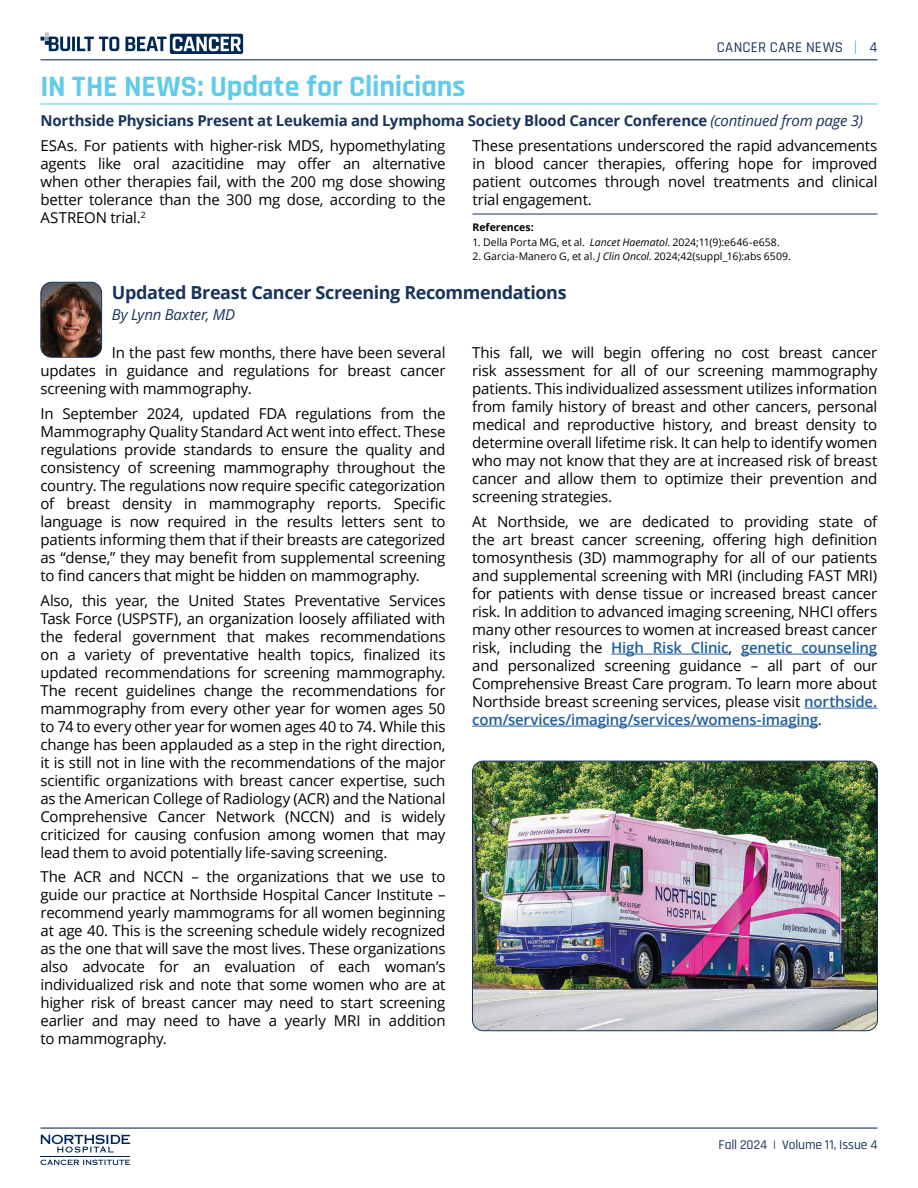
<style>
.page{position:relative;width:918px;height:1188px;background:#fff}
.page>*{position:absolute;margin:0;border:0;box-sizing:border-box;transform-origin:0 0}
.t1{font:700 30px "Rajdhani";letter-spacing:-.005em;color:#60cbea}
.t2{font:700 18px "Open Sans";letter-spacing:-.025em;color:#18335c}
.t3{font:15px/18px "Open Sans";letter-spacing:-.015em;color:#000;text-align:justify}
.t4{font:700 15px/24.9px "Open Sans";letter-spacing:-.015em;color:#18335c}
.t5{font:500 15px "Rajdhani";letter-spacing:.02em;color:#18335c}
.t6{font:italic 15px "Open Sans";letter-spacing:-.01em;color:#18335c}
.t7{font:500 13.5px "Rajdhani";letter-spacing:-.005em;color:#18335c}
.t8{font:10.5px "Open Sans";color:#000}
.t9{font:700 10.5px "Open Sans";letter-spacing:.005em;color:#000}
.s1{font-weight:400;font-style:italic}
.s2{font-weight:400;color:#000}
.s3{font-style:italic}
.s4{font-weight:600;color:#215e9e}
</style>
<div class="page">
<hr style="left:41px;top:59px;width:837px;height:1px;background:#18335c">
<hr style="left:41px;top:1128px;width:837px;height:1px;background:#18335c">
<svg style="left:855px;top:40px;width:1px;height:14px"></svg>
<svg style="left:41px;top:32px;width:29px;height:19px"></svg>
<hr style="left:72px;top:37px;width:3px;height:14px;background:#002856">
<svg style="left:77px;top:37px;width:42px;height:14px"></svg>
<svg style="left:125px;top:34px;width:118px;height:20px"></svg>
<svg style="left:41px;top:1160px;width:89px;height:5px"></svg>
<svg style="left:41px;top:1135px;width:89px;height:18px"></svg>
<hr style="left:41px;top:1156px;width:89px;height:1px;background:#002856">
<hr style="left:41px;top:103px;width:837px;height:2px;background:#60cbea">
<hr style="left:611px;top:654px;width:118px;height:1px;background:#215e9e">
<hr style="left:741px;top:654px;width:136px;height:1px;background:#215e9e">
<hr style="left:804px;top:708px;width:73px;height:1px;background:#215e9e">
<hr style="left:472px;top:726px;width:346px;height:1px;background:#215e9e">
<img style="left:41px;top:282px;width:61px;height:74px">
<div style="left:41px;top:282px;width:61px;height:76px;border:1px solid #18335c;border-radius:11px"></div>
<hr style="left:472px;top:214px;width:406px;height:1px;background:#18335c">
<img style="left:472px;top:761px;width:406px;height:270px">
<div style="left:472px;top:761px;width:406px;height:270px;border:1px solid #18335c;border-radius:11px"></div>
<h1 class="t1" style="left:40px;top:68px;width:427px">IN THE NEWS: Update for Clinicians</h1>
<p class="t5" style="left:717px;top:39px;width:128px">CANCER CARE NEWS</p>
<p class="t5" style="left:870px;top:39px;width:9px">4</p>
<p class="t4" style="left:40px;top:108px;width:824px">Northside Physicians Present at Leukemia and Lymphoma Society Blood Cancer Conference <span class="s1">(continued from page 3)<br></span><span class="s2">ESAs. For patients with higher-risk MDS, hypomethylating</span></p>
<p class="t3" style="left:40px;top:154px;width:407px">agents like oral azacitidine may offer an alternative when other therapies fail, with the 200 mg dose showing better tolerance than the 300 mg dose, according to the ASTREON trial.<sup>2</sup></p>
<p class="t3" style="left:472px;top:136px;width:407px">These presentations underscored the rapid advancements in blood cancer therapies, offering hope for improved patient outcomes through novel treatments and clinical trial engagement.</p>
<p class="t9" style="left:472px;top:220px;width:63px">References:</p>
<p class="t8" style="left:472px;top:235px;width:309px">1. Della Porta MG, et al. <span class="s3">Lancet Haematol</span>. 2024;11(9):e646-e658.</p>
<p class="t8" style="left:472px;top:249px;width:320px">2. Garcia-Manero G, et al. <span class="s3">J Clin Oncol</span>. 2024;42(suppl_16):abs 6509.</p>
<p class="t2" style="left:112px;top:279px;width:456px">Updated Breast Cancer Screening Recommendations</p>
<p class="t6" style="left:112px;top:304px;width:125px">By Lynn Baxter, MD</p>
<p class="t3" style="left:41px;top:343px;width:407px;text-indent:71px">In the past few months, there have been several updates in guidance and regulations for breast cancer screening with mammography.</p>
<p class="t3" style="left:41px;top:404px;width:407px">In September 2024, updated FDA regulations from the Mammography Quality Standard Act went into effect. These regulations provide standards to ensure the quality and consistency of screening mammography throughout the country. The regulations now require specific categorization of breast density in mammography reports. Specific language is now required in the results letters sent to patients informing them that if their breasts are categorized as “dense,” they may benefit from supplemental screening to find cancers that might be hidden on mammography.</p>
<p class="t3" style="left:41px;top:591px;width:407px">Also, this year, the United States Preventative Services Task Force (USPSTF), an organization loosely affiliated with the federal government that makes recommendations on a variety of preventative health topics, finalized its updated recommendations for screening mammography.<br>The recent guidelines change the recommendations for mammography from every other year for women ages 50 to 74 to every other year for women ages 40 to 74. While this change has been applauded as a step in the right direction, it is still not in line with the recommendations of the major scientific organizations with breast cancer expertise, such as the American College of Radiology (ACR) and the National Comprehensive Cancer Network (NCCN) and is widely criticized for causing confusion among women that may lead them to avoid potentially life-saving screening.</p>
<p class="t3" style="left:41px;top:868px;width:407px">The ACR and NCCN – the organizations that we use to guide our practice at Northside Hospital Cancer Institute – recommend yearly mammograms for all women beginning at age 40. This is the screening schedule widely recognized as the one that will save the most lives. These organizations also advocate for an evaluation of each woman’s individualized risk and note that some women who are at higher risk of breast cancer may need to start screening earlier and may need to have a yearly MRI in addition to mammography.</p>
<p class="t3" style="left:472px;top:343px;width:407px">This fall, we will begin offering no cost breast cancer risk assessment for all of our screening mammography patients. This individualized assessment utilizes information from family history of breast and other cancers, personal medical and reproductive history, and breast density to determine overall lifetime risk. It can help to identify women who may not know that they are at increased risk of breast cancer and allow them to optimize their prevention and screening strategies.</p>
<p class="t3" style="left:472px;top:512px;width:407px">At Northside, we are dedicated to providing state of the art breast cancer screening, offering high definition tomosynthesis (3D) mammography for all of our patients and supplemental screening with MRI (including FAST MRI) for patients with dense tissue or increased breast cancer risk. In addition to advanced imaging screening, NHCI offers many other resources to women at increased breast cancer risk, including the <span class="s4">High Risk Clinic</span>, <span class="s4">genetic counseling </span>and personalized screening guidance – all part of our Comprehensive Breast Care program. To learn more about Northside breast screening services, please visit <span class="s4">northside. com/services/imaging/services/womens-imaging</span>.</p>
<p class="t7" style="left:719px;top:1137px;width:160px">Fall 2024 | Volume 11, Issue 4</p>
</div>
